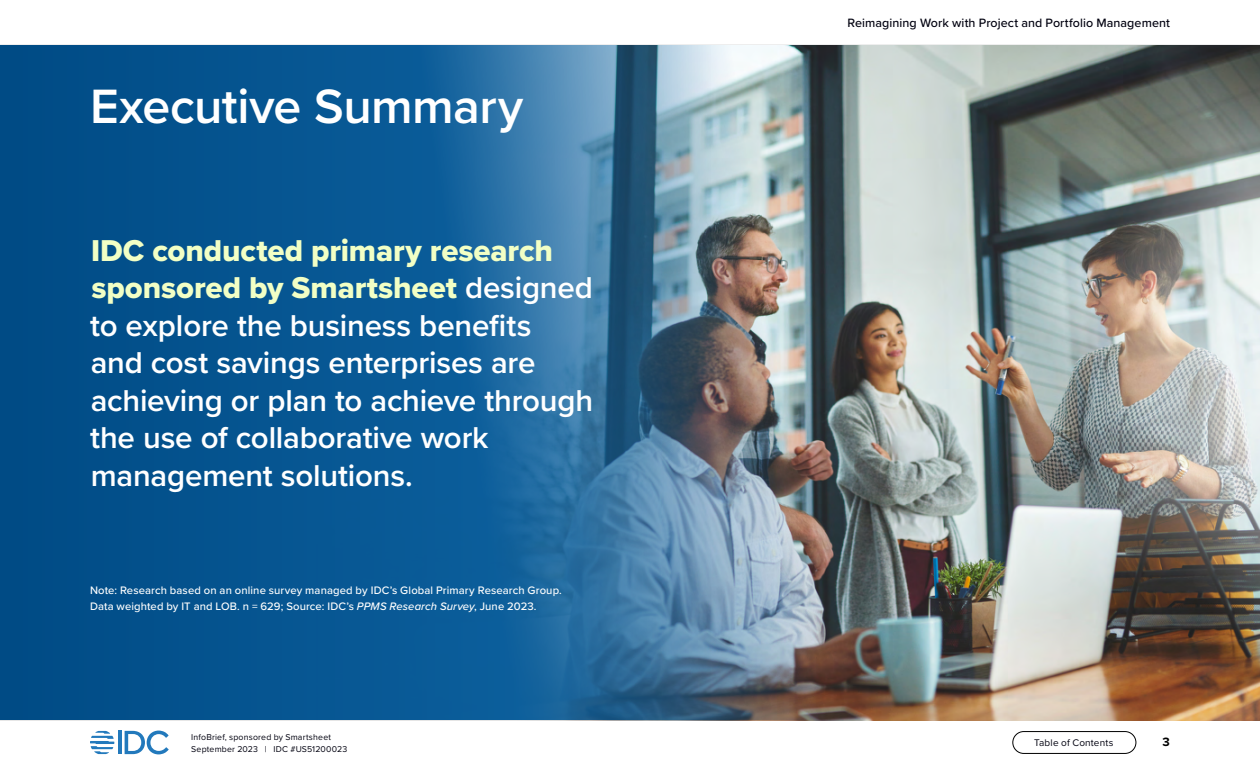
<style>
.page{position:relative;width:1260px;height:765px;background:#fff}
.page>*{position:absolute;margin:0;border:0;box-sizing:border-box;transform-origin:0 0}
.t1{font:600 50px "Proxima Nova";letter-spacing:-.01em;color:#fff}
.t2{font:600 31.25px/37.5px "Proxima Nova";letter-spacing:-.005em;color:#fff}
.t3{font:31.25px/37.5px "Proxima Nova Extrabld";letter-spacing:-.005em;color:#f2ffc5}
.t4{font:500 12.5px "Proxima Nova";letter-spacing:.005em;color:#01010f}
.t5{font:700 12.5px "Proxima Nova";color:#000}
.t6{font:500 11.25px/15.6px "Proxima Nova";letter-spacing:.01em;color:#fff}
.t7{font:10px "Proxima Nova";letter-spacing:.015em;color:#01010f}
.t8{font:8.75px/12.5px "Proxima Nova";letter-spacing:.02em;color:#01010f}
.s1{font-family:"Proxima Nova";font-weight:600;color:#fff}
.s2{font-style:italic}
</style>
<div class="page">
<hr style="left:0;top:720px;width:1260px;height:1px;background:#dbdbdb">
<hr style="left:118px;top:731px;width:4px;height:23px;background:#2279bc">
<svg style="left:125px;top:731px;width:44px;height:23px"></svg>
<svg style="left:90px;top:731px;width:24px;height:23px"></svg>
<div style="left:1013px;top:731px;width:123px;height:23px;border:1px solid #000;border-radius:11px"></div>
<img style="left:567px;top:45px;width:693px;height:676px">
<svg style="left:0;top:45px;width:711px;height:675px;background:#175f94"></svg>
<h1 class="t1" style="left:90px;top:69px;width:435px">Executive Summary</h1>
<h2 class="t3" style="left:91px;top:231px;width:503px">IDC conducted primary research sponsored by Smartsheet <span class="s1">designed</span></h2>
<h2 class="t2" style="left:90px;top:306px;width:504px">to explore the business benefits<br>and cost savings enterprises are achieving or plan to achieve through the use of collaborative work management solutions.</h2>
<p class="t6" style="left:90px;top:582px;width:473px">Note: Research based on an online survey managed by IDC’s Global Primary Research Group.<br>Data weighted by IT and LOB. n = 629; Source: IDC’s <span class="s2">PPMS Research Survey</span>, June 2023.</p>
<p class="t8" style="left:191px;top:730px;width:158px">InfoBrief, sponsored by Smartsheet<br>September 2023 | IDC #US51200023</p>
<p class="t4" style="left:847px;top:14px;width:324px">Reimagining Work with Project and Portfolio Management</p>
<p class="t7" style="left:1034px;top:735px;width:81px">Table of Contents</p>
<p class="t5" style="left:1163px;top:733px;width:9px">3</p>
</div>
